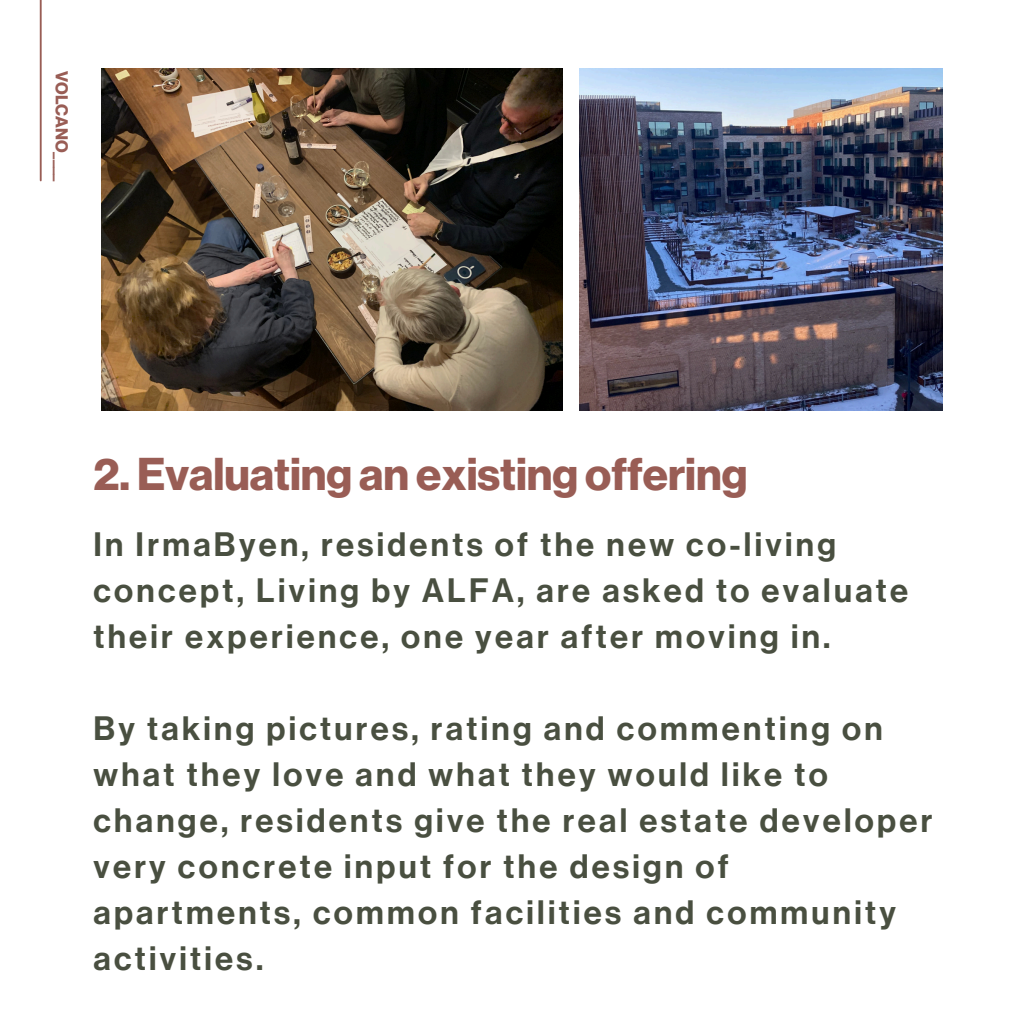
<style>
.page{position:relative;width:1013px;height:1013px;background:#fff}
.page>*{position:absolute;margin:0;border:0;box-sizing:border-box;transform-origin:0 0}
.t1{font:700 45px "Neue Haas Display";color:#995d55}
.t2{font:33.12px/46px "Neue Haas Display Mediu";letter-spacing:.1em;color:#494f40}
.t3{font:700 16.88px "Neue Haas Display";color:#995d55}
</style>
<div class="page">
<hr style="left:40px;top:0;width:2px;height:180px;background:#995d55">
<img style="left:580px;top:69px;width:362px;height:342px">
<img style="left:101px;top:69px;width:461px;height:342px">
<p class="t3" style="left:69px;top:71px;width:112px;rotate:90deg">VOLCANO____</p>
<h1 class="t1" style="left:93px;top:453px;width:655px">2. Evaluating an existing offering</h1>
<h2 class="t2" style="left:93px;top:523px;width:816px">In IrmaByen, residents of the new co-living concept, Living by ALFA, are asked to evaluate their experience, one year after moving in.</h2>
<h2 class="t2" style="left:93px;top:706px;width:840px">By taking pictures, rating and commenting on what they love and what they would like to change, residents give the real estate developer very concrete input for the design of apartments, common facilities and community activities.</h2>
</div>
